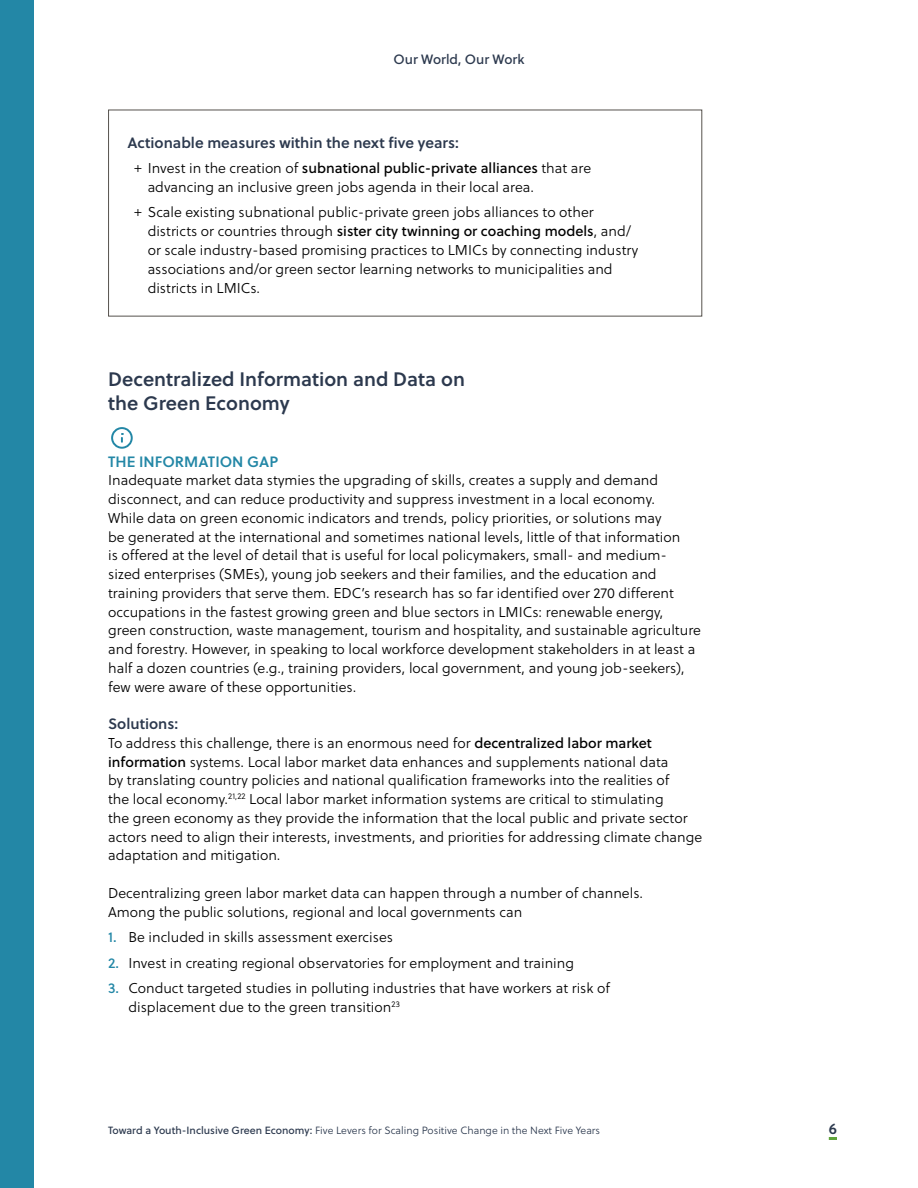
<style>
.page{position:relative;width:918px;height:1188px;background:#fff}
.page>*{position:absolute;margin:0;border:0;box-sizing:border-box;transform-origin:0 0}
.t1{font:19.5px/24px "Soleil Sb";color:#2c394e}
.t2{font:15px "Soleil Sb";color:#2c394e}
.t3{font:15px "Soleil Sb";color:#2387a6}
.t4{font:14.25px/18.8px "Soleil Lt";color:#000}
.t5{font:14.25px "Soleil Bk";color:#000}
.t6{font:13.5px "Soleil Bk";color:#2c394e}
.t7{font:10.5px "Soleil Lt";color:#2c394e}
.s1{font-family:"Soleil Lt"}
.s2{font-family:"Soleil Bk"}
.s3{font-family:"Soleil Bk";color:#2387a6}
</style>
<div class="page">
<svg style="left:829px;top:1137px;width:8px;height:3px"></svg>
<div style="left:0;top:0;width:34px;height:1188px;background:#2387a6"></div>
<div style="left:111px;top:427px;width:22px;height:22px;border:2px solid #2387a6;border-radius:50%"></div>
<svg style="left:121px;top:433px;width:2px;height:9px"></svg>
<p class="t6" style="left:393px;top:49px;width:133px">Our World, Our Work</p>
<p class="t2" style="left:127px;top:131px;width:333px">Actionable measures within the next five years:</p>
<p class="t5" style="left:134px;top:157px;width:459px"><span class="s1">+ Invest in the creation of</span> subnational public-private alliances <span class="s1">that are</span></p>
<p class="t4" style="left:134px;top:174px;width:461px;line-height:25.5px;text-indent:13px">advancing an inclusive green jobs agenda in their local area.<br>+ Scale existing subnational public-private green jobs alliances to other</p>
<p class="t5" style="left:148px;top:220px;width:485px"><span class="s1">districts or countries through</span> sister city twinning or coaching models<span class="s1">, and/</span></p>
<p class="t4" style="left:148px;top:241px;width:492px">or scale industry-based promising practices to LMICs by connecting industry associations and/or green sector learning networks to municipalities and districts in LMICs.</p>
<h1 class="t1" style="left:108px;top:366px;width:358px">Decentralized Information and Data on the Green Economy</h1>
<p class="t3" style="left:108px;top:450px;width:172px">THE INFORMATION GAP</p>
<p class="t4" style="left:108px;top:471px;width:594px">Inadequate market data stymies the upgrading of skills, creates a supply and demand disconnect, and can reduce productivity and suppress investment in a local economy.<br>While data on green economic indicators and trends, policy priorities, or solutions may<br>be generated at the international and sometimes national levels, little of that information<br>is offered at the level of detail that is useful for local policymakers, small- and medium&shy;sized enterprises (SMEs), young job seekers and their families, and the education and training providers that serve them. EDC’s research has so far identified over 270 different occupations in the fastest growing green and blue sectors in LMICs: renewable energy, green construction, waste management, tourism and hospitality, and sustainable agriculture and forestry. However, in speaking to local workforce development stakeholders in at least a half a dozen countries (e.g., training providers, local government, and young job-seekers), few were aware of these opportunities.</p>
<p class="t2" style="left:108px;top:712px;width:72px">Solutions:</p>
<p class="t4" style="left:108px;top:733px;width:596px">To address this challenge, there is an enormous need for <span class="s2">decentralized labor market information</span> systems. Local labor market data enhances and supplements national data<br>by translating country policies and national qualification frameworks into the realities of<br>the local economy.<sup>21,22</sup> Local labor market information systems are critical to stimulating<br>the green economy as they provide the information that the local public and private sector actors need to align their interests, investments, and priorities for addressing climate change adaptation and mitigation.</p>
<p class="t4" style="left:108px;top:883px;width:536px">Decentralizing green labor market data can happen through a number of channels.<br>Among the public solutions, regional and local governments can</p>
<p class="t4" style="left:108px;top:928px;width:286px"><span class="s3">1.</span> Be included in skills assessment exercises</p>
<p class="t4" style="left:108px;top:953px;width:467px"><span class="s3">2.</span> Invest in creating regional observatories for employment and training</p>
<p class="t4" style="left:128px;top:979px;width:483px;text-indent:-20px"><span class="s3">3.</span> Conduct targeted studies in polluting industries that have workers at risk of displacement due to the green transition<sup>23</sup></p>
<p class="t7" style="left:108px;top:1123px;width:494px"><span class="s2">Toward a Youth-Inclusive Green Economy:</span> Five Levers for Scaling Positive Change in the Next Five Years</p>
<p class="t2" style="left:829px;top:1117px;width:10px">6</p>
</div>
